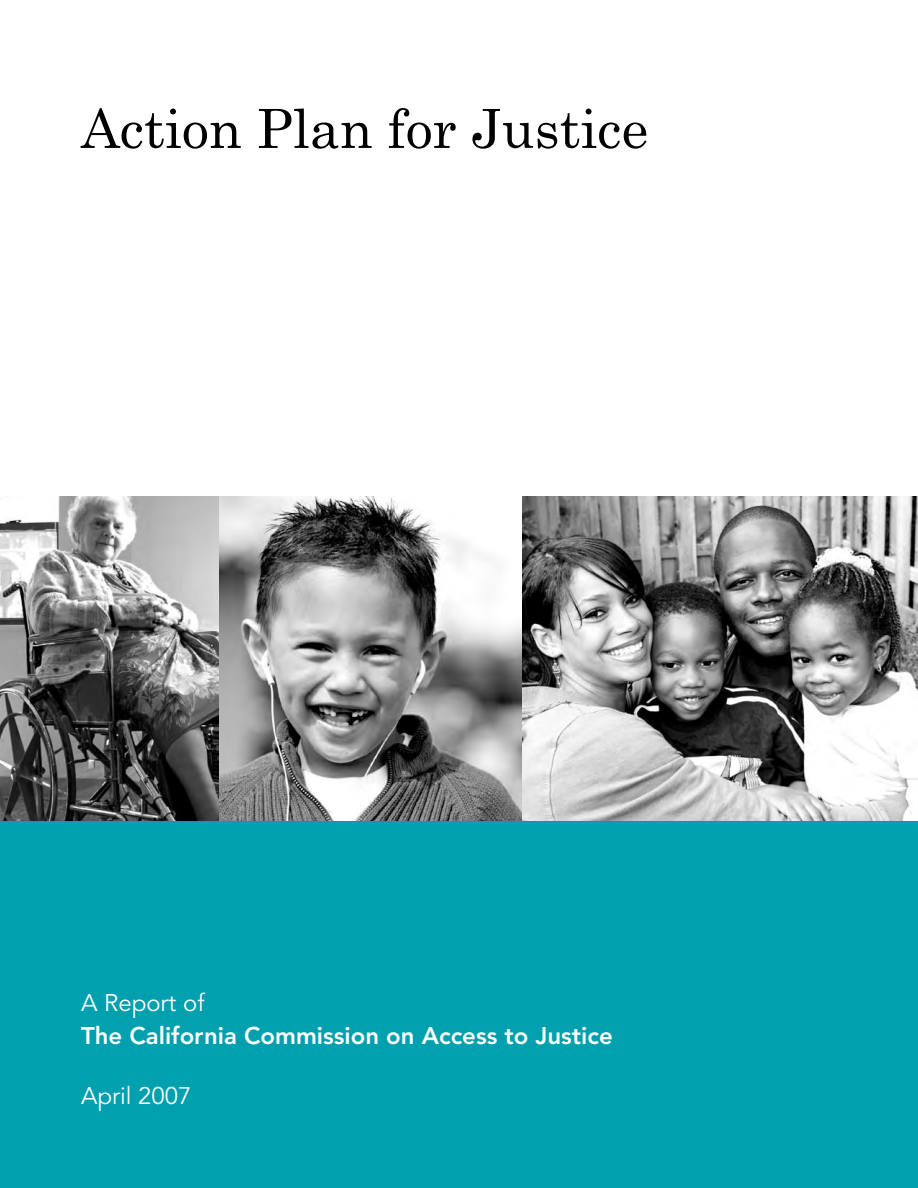
<style>
.page{position:relative;width:918px;height:1188px;background:#fff}
.page>*{position:absolute;margin:0;border:0;box-sizing:border-box;transform-origin:0 0}
.t1{font:54px "Century Schoolbook";color:#000}
.t2{font:800 24px "Avenir";color:#fff}
.t3{font:24px "Avenir";color:#fff}
</style>
<div class="page">
<div style="left:0;top:821px;width:918px;height:367px;background:#00a0af"></div>
<img style="left:218px;top:497px;width:305px;height:324px">
<img style="left:1px;top:497px;width:217px;height:324px">
<img style="left:523px;top:497px;width:395px;height:324px">
<h1 class="t1" style="left:81px;top:95px;width:569px">Action Plan for Justice</h1>
<p class="t3" style="left:81px;top:989px;width:125px">A Report of</p>
<p class="t2" style="left:81px;top:1022px;width:533px">The California Commission on Access to Justice</p>
<p class="t3" style="left:81px;top:1082px;width:112px">April 2007</p>
</div>
